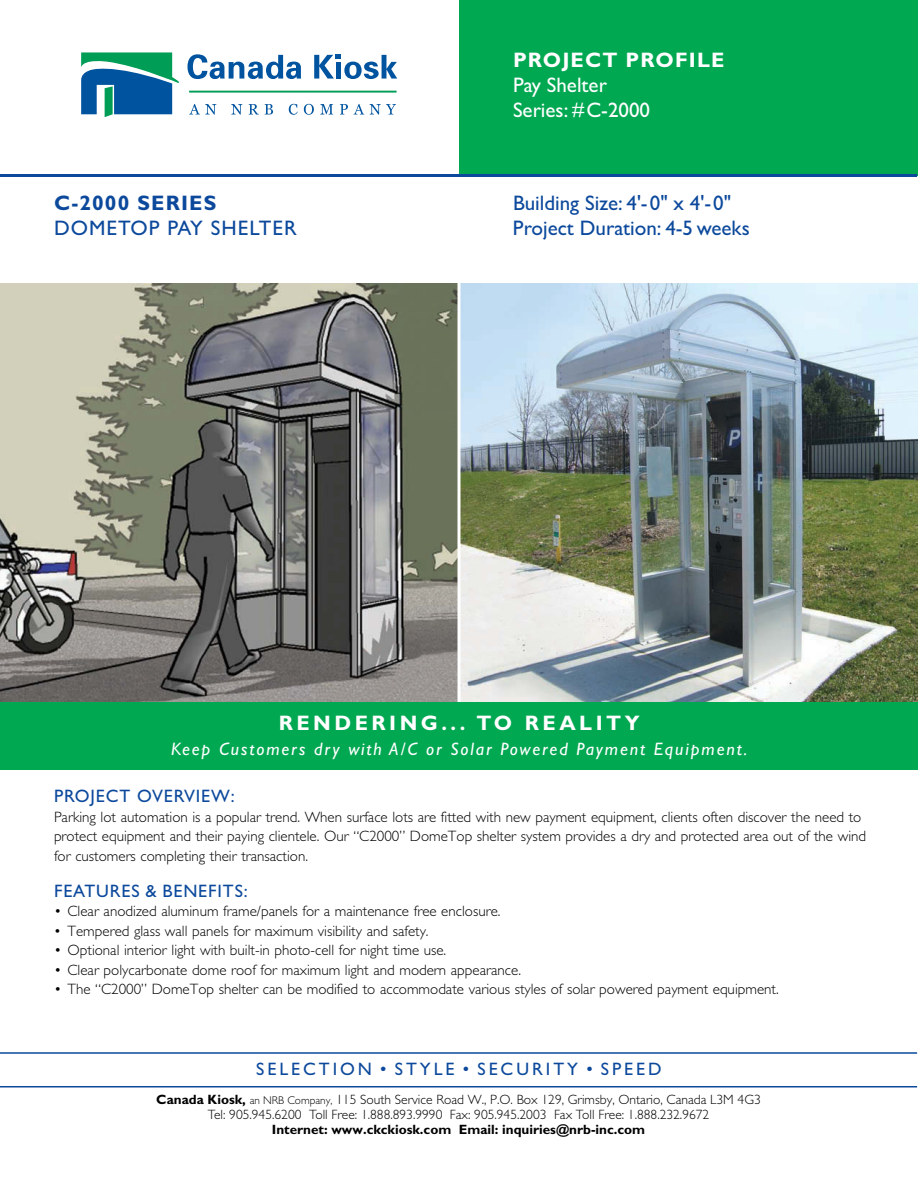
<style>
.page{position:relative;width:918px;height:1188px;background:#fff}
.page>*{position:absolute;margin:0;border:0;box-sizing:border-box;transform-origin:0 0}
.t1{font:21px "Gill Sans";color:#0c499c}
.t2{font:21px/25.2px "Gill Sans";color:#fff}
.t3{font:700 21px "Gill Sans";letter-spacing:.165em;color:#fff}
.t4{font:21px "Gill Sans";letter-spacing:.05em;color:#0c499c}
.t5{font:700 21px "Gill Sans";letter-spacing:.055em;color:#0c499c}
.t6{font:italic 18px "Gill Sans";letter-spacing:.105em;color:#fff}
.t7{font:18px "Gill Sans";letter-spacing:.05em;color:#0c499c}
.t8{font:18px "Gill Sans";letter-spacing:.165em;color:#0c499c}
.t9{font:300 15px/19.5px "Gill Sans";color:#000}
.t10{font:300 13.5px/15px "Gill Sans";color:#000;text-align:center}
.t11{font:700 13.5px "Gill Sans";color:#000}
.s1{font-weight:700}
.s2{font-size:11.25px}
</style>
<div class="page">
<div style="left:459px;top:0;width:458px;height:176px;background:#00a851"></div>
<hr style="left:0;top:174px;width:917px;height:3px;background:#0c499c">
<hr style="left:0;top:1052px;width:917px;height:2px;background:#0c499c">
<hr style="left:0;top:1086px;width:917px;height:2px;background:#0c499c">
<svg style="left:188px;top:54px;width:113px;height:25px"></svg>
<svg style="left:314px;top:55px;width:83px;height:24px"></svg>
<svg style="left:189px;top:104px;width:27px;height:11px"></svg>
<svg style="left:231px;top:104px;width:11px;height:11px"></svg>
<svg style="left:249px;top:104px;width:10px;height:10px"></svg>
<svg style="left:265px;top:104px;width:8px;height:10px"></svg>
<svg style="left:289px;top:104px;width:9px;height:11px"></svg>
<svg style="left:304px;top:104px;width:10px;height:11px"></svg>
<svg style="left:320px;top:104px;width:13px;height:10px"></svg>
<svg style="left:340px;top:104px;width:8px;height:10px"></svg>
<svg style="left:354px;top:104px;width:10px;height:10px"></svg>
<svg style="left:370px;top:104px;width:26px;height:11px"></svg>
<svg style="left:81px;top:52px;width:98px;height:65px"></svg>
<hr style="left:189px;top:91px;width:208px;height:2px;background:#009d57">
<img style="left:0;top:284px;width:917px;height:418px">
<hr style="left:458px;top:263px;width:2px;height:459px;background:#fff">
<div style="left:0;top:702px;width:917px;height:68px;background:#00a851"></div>
<p class="t2" style="left:513px;top:47px;width:213px"><span class="s1">PROJECT PROFILE<br></span>Pay Shelter<br>Series: #C-2000</p>
<p class="t5" style="left:54px;top:195px;width:164px">C-2000 SERIES</p>
<p class="t1" style="left:513px;top:191px;width:220px">Building Size: 4'-0" x 4'-0"</p>
<p class="t4" style="left:54px;top:216px;width:244px">DOMETOP PAY SHELTER</p>
<p class="t1" style="left:513px;top:216px;width:238px">Project Duration: 4-5 weeks</p>
<p class="t3" style="left:279px;top:715px;width:362px">RENDERING... TO REALITY</p>
<p class="t6" style="left:171px;top:742px;width:578px">Keep Customers dry with A/C or Solar Powered Payment Equipment.</p>
<p class="t7" style="left:54px;top:785px;width:182px">PROJECT OVERVIEW:</p>
<p class="t9" style="left:54px;top:807px;width:814px">Parking lot automation is a popular trend. When surface lots are fitted with new payment equipment, clients often discover the need to protect equipment and their paying clientele. Our “C2000” DomeTop shelter system provides a dry and protected area out of the wind for customers completing their transaction.</p>
<p class="t7" style="left:54px;top:880px;width:195px">FEATURES &amp; BENEFITS:</p>
<p class="t9" style="left:54px;top:901px;width:448px">• Clear anodized aluminum frame/panels for a maintenance free enclosure.</p>
<p class="t9" style="left:54px;top:921px;width:376px">• Tempered glass wall panels for maximum visibility and safety.</p>
<p class="t9" style="left:54px;top:940px;width:394px">• Optional interior light with built-in photo-cell for night time use.</p>
<p class="t9" style="left:54px;top:960px;width:469px">• Clear polycarbonate dome roof for maximum light and modern appearance.</p>
<p class="t9" style="left:54px;top:979px;width:726px">• The “C2000” DomeTop shelter can be modified to accommodate various styles of solar powered payment equipment.</p>
<p class="t8" style="left:256px;top:1059px;width:407px">SELECTION • STYLE • SECURITY • SPEED</p>
<p class="t10" style="left:156px;top:1092px;width:606px"><span class="s1">Canada Kiosk,</span> <span class="s2">an NRB Company,</span> 115 South Service Road W., P.O. Box 129, Grimsby, Ontario, Canada L3M 4G3<br>Tel: 905.945.6200 Toll Free: 1.888.893.9990 Fax: 905.945.2003 Fax Toll Free: 1.888.232.9672</p>
<h5 class="t11" style="left:272px;top:1125px;width:375px">Internet: www.ckckiosk.com Email: inquiries@nrb-inc.com</h5>
</div>
